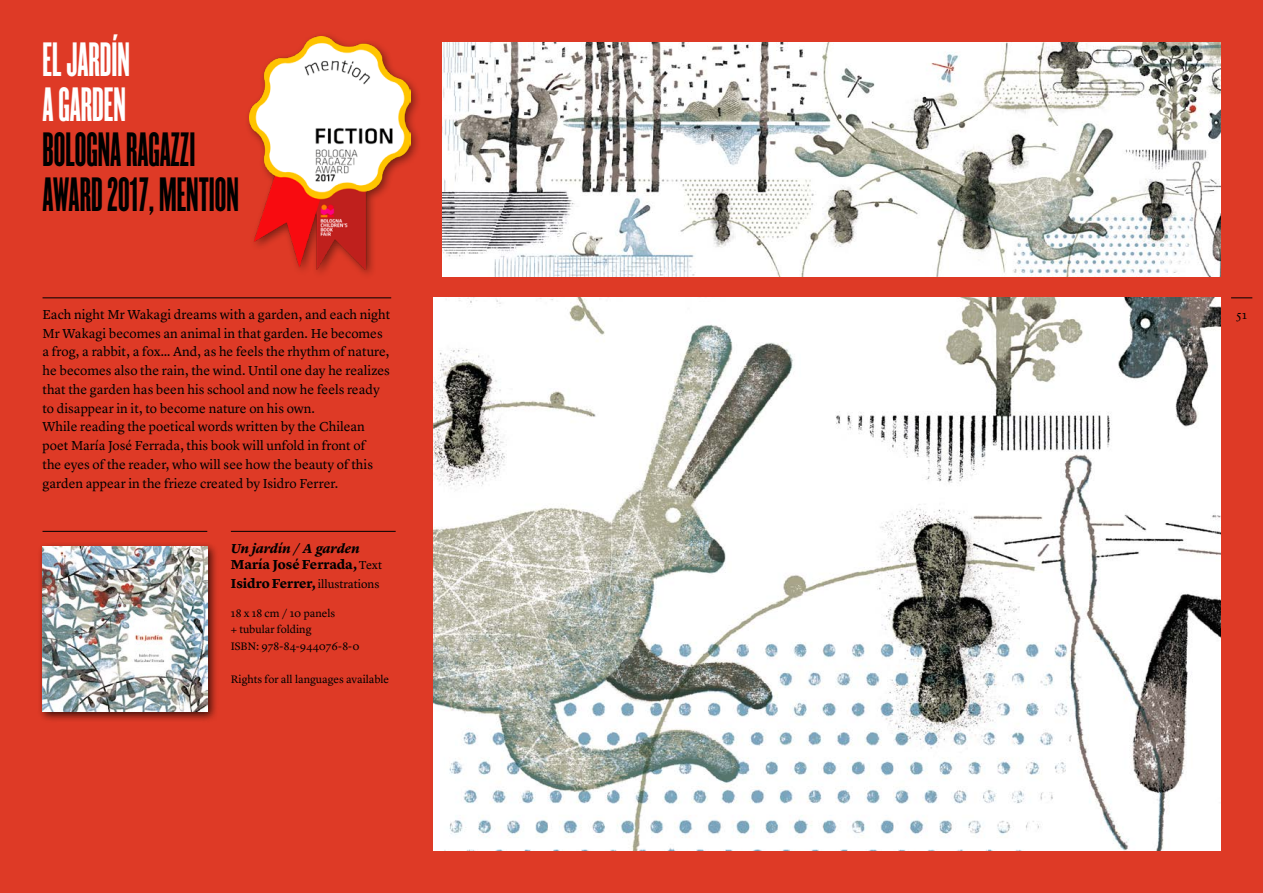
<style>
.page{position:relative;width:1263px;height:893px;background:#de3a26}
.page>*{position:absolute;margin:0;border:0;box-sizing:border-box;transform-origin:0 0}
.t1{font:42px/45px "Champion Gothic Bantamweight";color:#000}
.t2{font:42px/45px "Champion Gothic Bantamweight";color:#fff}
.t3{font:13.5px/18.8px "Lyon Text";color:#000}
.t4{font:700 13.5px/16.5px "Lyon Text";color:#000}
.t5{font:12px "Lyon Text";color:#000}
.t6{font:11.25px/16.5px "Lyon Text";color:#000}
.s1{font-style:italic}
.s2{font-weight:400;font-size:12px}
</style>
<div class="page">
<svg style="left:1231px;top:298px;width:21px;height:1px"></svg>
<hr style="left:43px;top:298px;width:348px;height:1px;background:#000">
<hr style="left:43px;top:531px;width:164px;height:1px;background:#000">
<hr style="left:231px;top:531px;width:165px;height:1px;background:#000">
<img style="left:434px;top:298px;width:786px;height:552px">
<img style="left:442px;top:43px;width:778px;height:233px">
<div style="left:37px;top:542px;width:182px;height:180px;background:#000;opacity:.75"></div>
<img style="left:43px;top:547px;width:164px;height:164px">
<div style="left:245px;top:31px;width:176px;height:248px;background:#000;opacity:.45"></div>
<img style="left:250px;top:36px;width:160px;height:234px">
<img style="left:296px;top:50px;width:100px;height:136px">
<div style="left:279px;top:79px;width:31px;height:79px;background:#fff"></div>
<h1 class="t2" style="left:43px;top:37px;width:89px">EL JARDÍN<br>A GARDEN</h1>
<h1 class="t1" style="left:43px;top:127px;width:198px">BOLOGNA RAGAZZI<br>AWARD 2017, MENTION</h1>
<p class="t3" style="left:43px;top:304px;width:349px">Each night Mr Wakagi dreams with a garden, and each night</p>
<p class="t5" style="left:1236px;top:306px;width:12px">51</p>
<p class="t3" style="left:43px;top:323px;width:349px">Mr Wakagi becomes an animal in that garden. He becomes a frog, a rabbit, a fox… And, as he feels the rhythm of nature, he becomes also the rain, the wind. Until one day he realizes that the garden has been his school and now he feels ready to disappear in it, to become nature on his own.<br>While reading the poetical words written by the Chilean poet María José Ferrada, this book will unfold in front of<br>the eyes of the reader, who will see how the beauty of this garden appear in the frieze created by Isidro Ferrer.</p>
<p class="t4" style="left:231px;top:539px;width:153px"><span class="s1">Un jardín / A garden<br></span>María José Ferrada, <span class="s2">Text</span></p>
<p class="t4" style="left:231px;top:574px;width:150px">Isidro Ferrer, <span class="s2">illustrations</span></p>
<p class="t6" style="left:231px;top:604px;width:130px">18 x 18 cm / 10 panels<br>+ tubular folding<br>ISBN: 978-84-944076-8-0</p>
<p class="t6" style="left:231px;top:670px;width:160px">Rights for all languages available</p>
</div>
